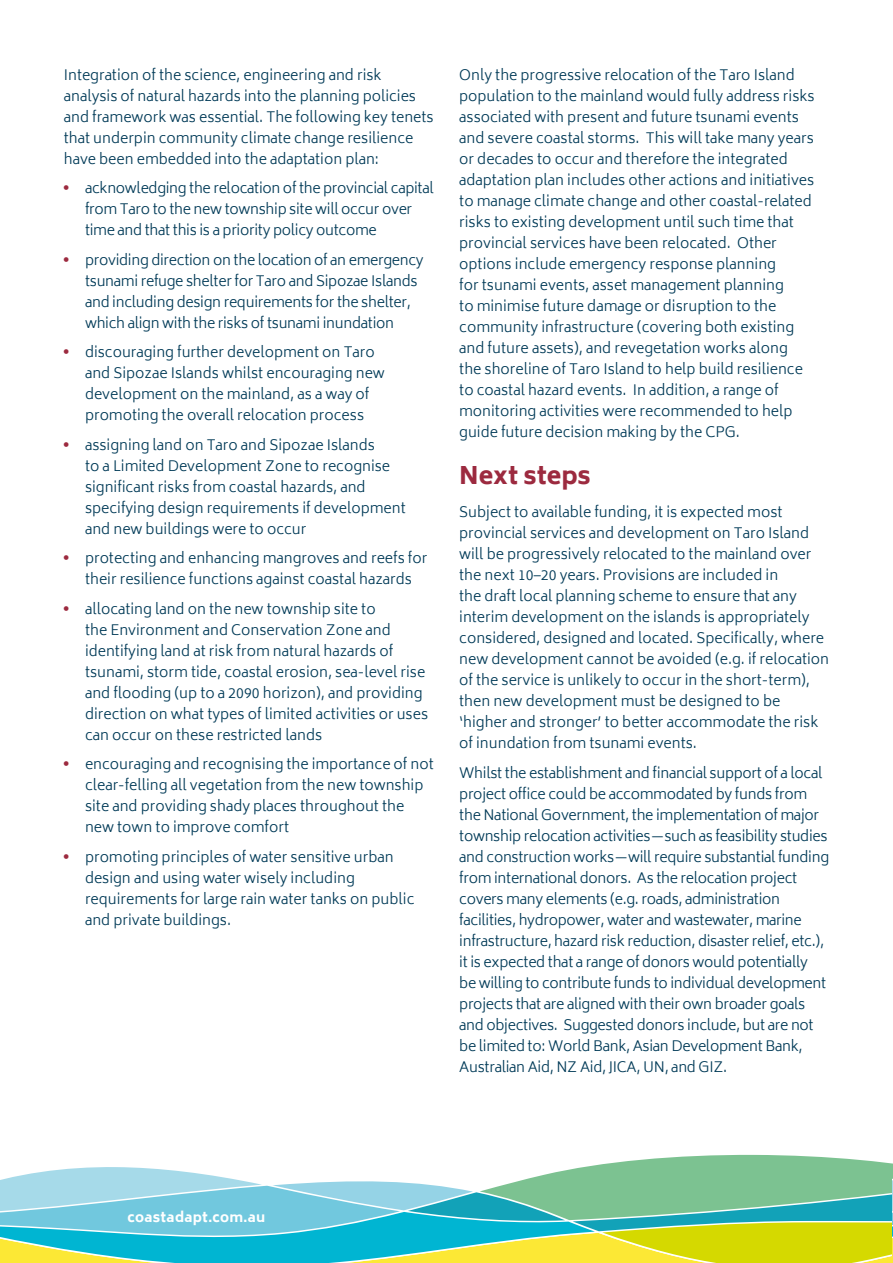
<style>
.page{position:relative;width:893px;height:1263px;background:#fff}
.page>*{position:absolute;margin:0;border:0;box-sizing:border-box;transform-origin:0 0}
.t1{font:800 24px "Biryani";color:#9c2a3f}
.t2{font:300 14.25px/21px "Biryani";color:#003a57}
.t3{font:300 14.25px/21px "Biryani";letter-spacing:-.02em;color:#003a57}
.t4{font:800 13.5px "Biryani";letter-spacing:.02em;color:#fff}
.s1{font-weight:800;color:#9c2a3f}
</style>
<div class="page">
<svg style="left:0;top:1154px;width:893px;height:109px"></svg>
<p class="t2" style="left:64px;top:64px;width:371px">Integration of the science, engineering and risk analysis of natural hazards into the planning policies and framework was essential. The following key tenets that underpin community climate change resilience have been embedded into the adaptation plan:</p>
<p class="t3" style="left:85px;top:178px;width:350px;text-indent:-21px"><span class="s1">•</span> acknowledging the relocation of the provincial capital from Taro to the new township site will occur over time and that this is a priority policy outcome</p>
<p class="t3" style="left:85px;top:249px;width:340px;text-indent:-21px"><span class="s1">•</span> providing direction on the location of an emergency tsunami refuge shelter for Taro and Sipozae Islands and including design requirements for the shelter, which align with the risks of tsunami inundation</p>
<p class="t2" style="left:85px;top:342px;width:301px;text-indent:-21px"><span class="s1">•</span> discouraging further development on Taro and Sipozae Islands whilst encouraging new development on the mainland, as a way of promoting the overall relocation process</p>
<p class="t2" style="left:85px;top:434px;width:322px;text-indent:-21px"><span class="s1">•</span> assigning land on Taro and Sipozae Islands<br>to a Limited Development Zone to recognise significant risks from coastal hazards, and specifying design requirements if development and new buildings were to occur</p>
<p class="t2" style="left:64px;top:548px;width:365px;text-align:center"><span class="s1">•</span> protecting and enhancing mangroves and reefs for their resilience functions against coastal hazards</p>
<p class="t2" style="left:85px;top:598px;width:345px;text-indent:-21px"><span class="s1">•</span> allocating land on the new township site to<br>the Environment and Conservation Zone and identifying land at risk from natural hazards of tsunami, storm tide, coastal erosion, sea-level rise and flooding (up to a 2090 horizon), and providing direction on what types of limited activities or uses can occur on these restricted lands</p>
<p class="t2" style="left:85px;top:754px;width:350px;text-indent:-21px"><span class="s1">•</span> encouraging and recognising the importance of not clear-felling all vegetation from the new township site and providing shady places throughout the new town to improve comfort</p>
<p class="t2" style="left:85px;top:846px;width:331px;text-indent:-21px"><span class="s1">•</span> promoting principles of water sensitive urban design and using water wisely including requirements for large rain water tanks on public and private buildings.</p>
<p class="t2" style="left:459px;top:64px;width:357px">Only the progressive relocation of the Taro Island population to the mainland would fully address risks associated with present and future tsunami events and severe coastal storms. This will take many years or decades to occur and therefore the integrated adaptation plan includes other actions and initiatives to manage climate change and other coastal-related risks to existing development until such time that provincial services have been relocated. Other options include emergency response planning<br>for tsunami events, asset management planning<br>to minimise future damage or disruption to the community infrastructure (covering both existing and future assets), and revegetation works along<br>the shoreline of Taro Island to help build resilience to coastal hazard events. In addition, a range of monitoring activities were recommended to help guide future decision making by the CPG.</p>
<h1 class="t1" style="left:459px;top:461px;width:133px">Next steps</h1>
<p class="t2" style="left:459px;top:502px;width:371px">Subject to available funding, it is expected most provincial services and development on Taro Island will be progressively relocated to the mainland over the next 10–20 years. Provisions are included in<br>the draft local planning scheme to ensure that any interim development on the islands is appropriately considered, designed and located. Specifically, where new development cannot be avoided (e.g. if relocation of the service is unlikely to occur in the short-term), then new development must be designed to be ‘higher and stronger’ to better accommodate the risk of inundation from tsunami events.</p>
<p class="t3" style="left:459px;top:762px;width:371px">Whilst the establishment and financial support of a local project office could be accommodated by funds from the National Government, the implementation of major township relocation activities—such as feasibility studies and construction works—will require substantial funding from international donors. As the relocation project covers many elements (e.g. roads, administration facilities, hydropower, water and wastewater, marine infrastructure, hazard risk reduction, disaster relief, etc.), it is expected that a range of donors would potentially<br>be willing to contribute funds to individual development projects that are aligned with their own broader goals and objectives. Suggested donors include, but are not be limited to: World Bank, Asian Development Bank, Australian Aid, NZ Aid, JICA, UN, and GIZ.</p>
<p class="t4" style="left:128px;top:1209px;width:139px">coastadapt.com.au</p>
</div>
